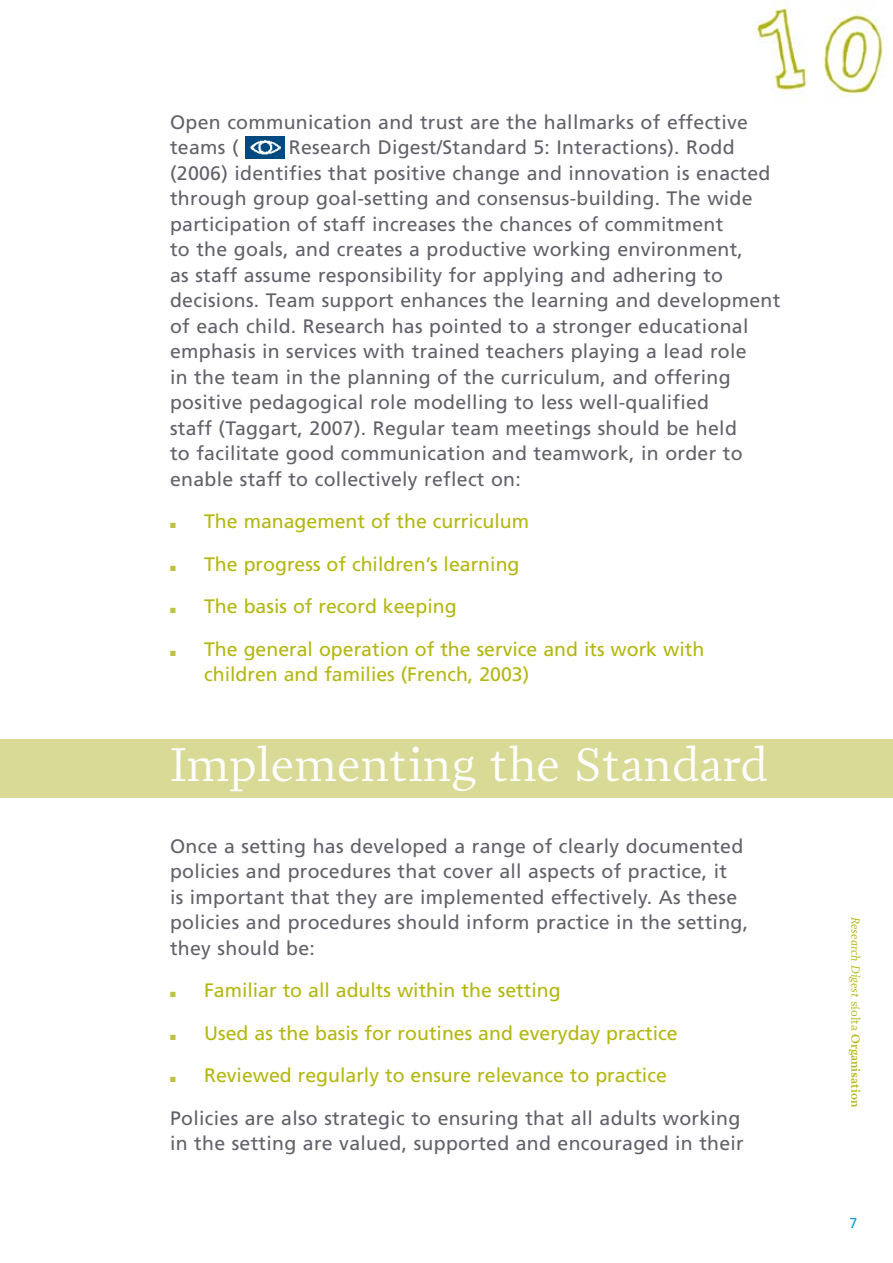
<style>
.page{position:relative;width:893px;height:1263px;background:#fff}
.page>*{position:absolute;margin:0;border:0;box-sizing:border-box;transform-origin:0 0}
.t1{font:48px "Prensa";color:#fff}
.t2{font:19.5px/25.5px "Frutiger";letter-spacing:.015em;color:#62606a}
.t3{font:19.5px/25.5px "Frutiger";color:#b3b70f}
.t4{font:italic 12px "Prensa";color:#b3b70f}
.s1{color:#bfc142}
.s2{color:#b3b70f}
.s3{font-style:normal}
.s4{font-weight:600;font-style:normal}
</style>
<div class="page">
<img style="left:756px;top:0;width:131px;height:94px">
<div style="left:0;top:739px;width:893px;height:59px;background:#d8da95"></div>
<img style="left:246px;top:136px;width:39px;height:22px">
<p class="t2" style="left:170px;top:109px;width:579px">Open communication and trust are the hallmarks of effective teams (</p>
<p class="t2" style="left:170px;top:134px;width:612px;text-indent:119px">Research Digest/Standard 5: Interactions). Rodd (2006) identifies that positive change and innovation is enacted through group goal-setting and consensus-building. The wide participation of staff increases the chances of commitment<br>to the goals, and creates a productive working environment,<br>as staff assume responsibility for applying and adhering to decisions. Team support enhances the learning and development of each child. Research has pointed to a stronger educational emphasis in services with trained teachers playing a lead role<br>in the team in the planning of the curriculum, and offering positive pedagogical role modelling to less well-qualified<br>staff (Taggart, 2007). Regular team meetings should be held<br>to facilitate good communication and teamwork, in order to enable staff to collectively reflect on:</p>
<p class="t3" style="left:170px;top:508px;width:361px"><span class="s1">■</span> The management of the curriculum</p>
<p class="t3" style="left:170px;top:551px;width:351px"><span class="s1">■</span> The progress of children’s learning</p>
<p class="t3" style="left:170px;top:593px;width:288px"><span class="s1">■</span> The basis of record keeping</p>
<p class="t3" style="left:204px;top:636px;width:502px;text-indent:-34px"><span class="s1">■</span> The general operation of the service and its work with children and families (French, 2003)</p>
<h1 class="t1" style="left:170px;top:736px;width:599px">Implementing the Standard</h1>
<p class="t2" style="left:170px;top:833px;width:580px">Once a setting has developed a range of clearly documented policies and procedures that cover all aspects of practice, it<br>is important that they are implemented effectively. As these policies and procedures should inform practice in the setting, they should be:</p>
<p class="t3" style="left:170px;top:977px;width:392px"><span class="s1">■</span> Familiar to all adults within the setting</p>
<p class="t3" style="left:170px;top:1020px;width:509px"><span class="s1">■</span> Used as the basis for routines and everyday practice</p>
<p class="t2" style="left:170px;top:1054px;width:572px;line-height:42.5px"><span class="s1">■</span> <span class="s2">Reviewed regularly to ensure relevance to practice<br></span>Policies are also strategic to ensuring that all adults working</p>
<p class="t2" style="left:170px;top:1130px;width:575px">in the setting are valued, supported and encouraged in their</p>
<p class="t4" style="left:863px;top:917px;width:192px;rotate:90deg">Research Digest <span class="s3">síolta</span> <span class="s4">Organisation</span></p>
</div>
